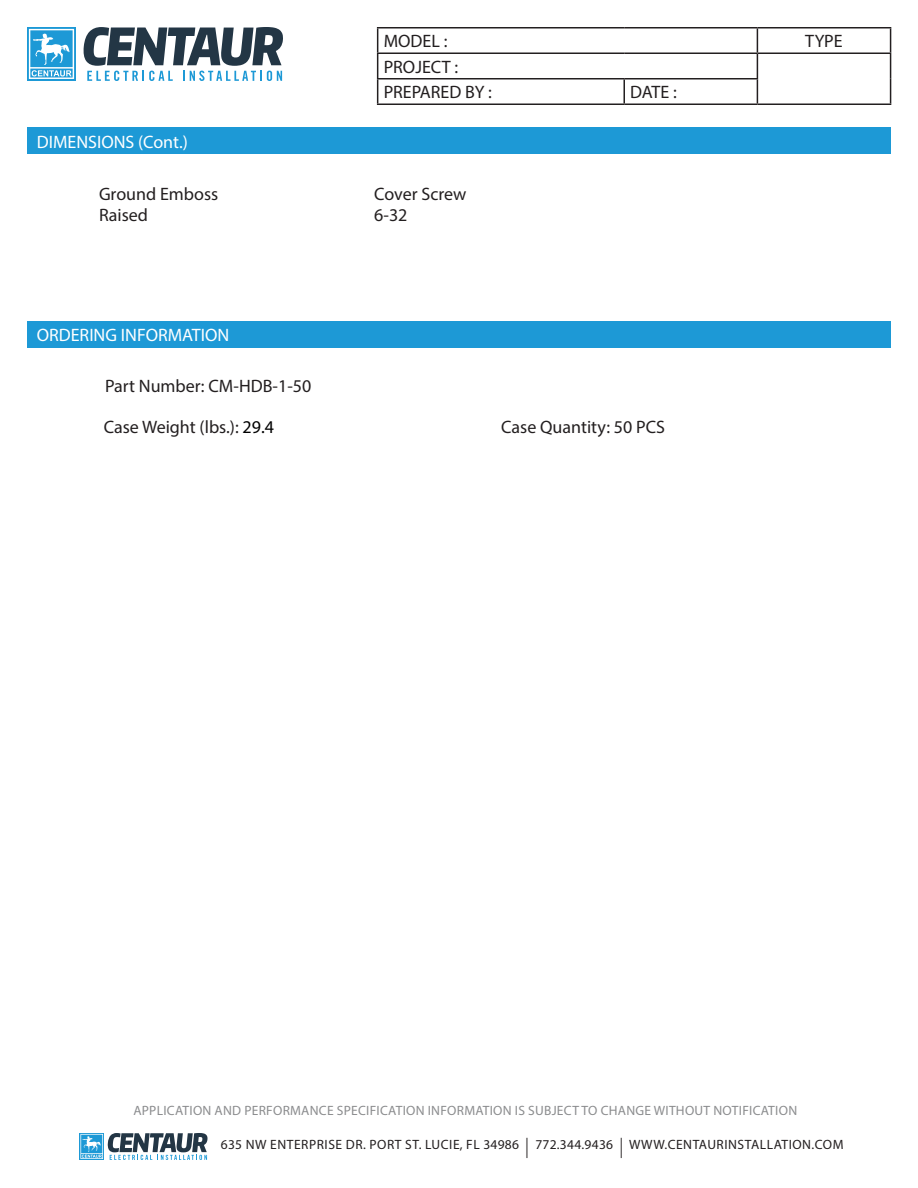
<style>
.page{position:relative;width:918px;height:1188px;background:#fff}
.page>*{position:absolute;margin:0;border:0;box-sizing:border-box;transform-origin:0 0}
.t1{font:18px/21.6px "Myriad Pro";color:#231f20}
.t2{font:18px "Myriad Pro";color:#fff}
.t3{font:13.5px "Myriad Pro";letter-spacing:.02em;color:#8b8c8e}
.t4{font:13.5px "Myriad Pro";letter-spacing:.04em;color:#231f20}
.s1{color:#000}
.s2{font-size:20.25px}
</style>
<div class="page">
<svg style="left:80px;top:1133px;width:128px;height:27px"></svg>
<hr style="left:377px;top:27px;width:247px;height:1px;background:#231f20">
<hr style="left:624px;top:27px;width:133px;height:1px;background:#231f20">
<hr style="left:757px;top:27px;width:134px;height:1px;background:#231f20">
<hr style="left:377px;top:52px;width:247px;height:2px;background:#231f20">
<hr style="left:624px;top:52px;width:133px;height:2px;background:#231f20">
<hr style="left:757px;top:52px;width:134px;height:2px;background:#231f20">
<hr style="left:377px;top:78px;width:247px;height:2px;background:#231f20">
<svg style="left:377px;top:28px;width:1px;height:76px"></svg>
<hr style="left:624px;top:78px;width:134px;height:2px;background:#231f20">
<hr style="left:623px;top:80px;width:2px;height:24px;background:#231f20">
<svg style="left:757px;top:28px;width:1px;height:76px"></svg>
<svg style="left:890px;top:28px;width:1px;height:76px"></svg>
<hr style="left:377px;top:104px;width:247px;height:1px;background:#231f20">
<hr style="left:624px;top:104px;width:133px;height:1px;background:#231f20">
<hr style="left:757px;top:104px;width:134px;height:1px;background:#231f20">
<div style="left:27px;top:321px;width:864px;height:27px;background:#1d99d6"></div>
<div style="left:27px;top:27px;width:49px;height:54px;background:linear-gradient(to right,#1d99d6,#1d99d6)"></div>
<svg style="left:29px;top:29px;width:45px;height:50px"></svg>
<svg style="left:83px;top:27px;width:200px;height:54px"></svg>
<div style="left:27px;top:127px;width:864px;height:27px;background:#1d99d6"></div>
<p class="t1" style="left:384px;top:30px;width:65px">MODEL :</p>
<p class="t1" style="left:805px;top:30px;width:39px">TYPE</p>
<p class="t1" style="left:384px;top:54px;width:110px;line-height:25.5px">PROJECT :<br>PREPARED BY :</p>
<p class="t1" style="left:630px;top:81px;width:48px">DATE :</p>
<p class="t2" style="left:37px;top:131px;width:153px">DIMENSIONS (Cont.)</p>
<p class="t1" style="left:99px;top:183px;width:121px">Ground Emboss<br>Raised</p>
<p class="t1" style="left:374px;top:183px;width:94px">Cover Screw<br>6-32</p>
<p class="t2" style="left:37px;top:324px;width:194px">ORDERING INFORMATION</p>
<p class="t1" style="left:105px;top:375px;width:208px">Part Number: CM-HDB-1-50</p>
<p class="t1" style="left:104px;top:416px;width:172px">Case Weight (lbs.): <span class="s1">29.4</span></p>
<p class="t1" style="left:501px;top:416px;width:165px">Case Quantity: 50 PCS</p>
<p class="t3" style="left:133px;top:1102px;width:665px">APPLICATION AND PERFORMANCE SPECIFICATION INFORMATION IS SUBJECT TO CHANGE WITHOUT NOTIFICATION</p>
<p class="t4" style="left:221px;top:1136px;width:624px">635 NW ENTERPRISE DR. PORT ST. LUCIE, FL 34986 <span class="s2">|</span> 772.344.9436 <span class="s2">|</span> WWW.CENTAURINSTALLATION.COM</p>
</div>
